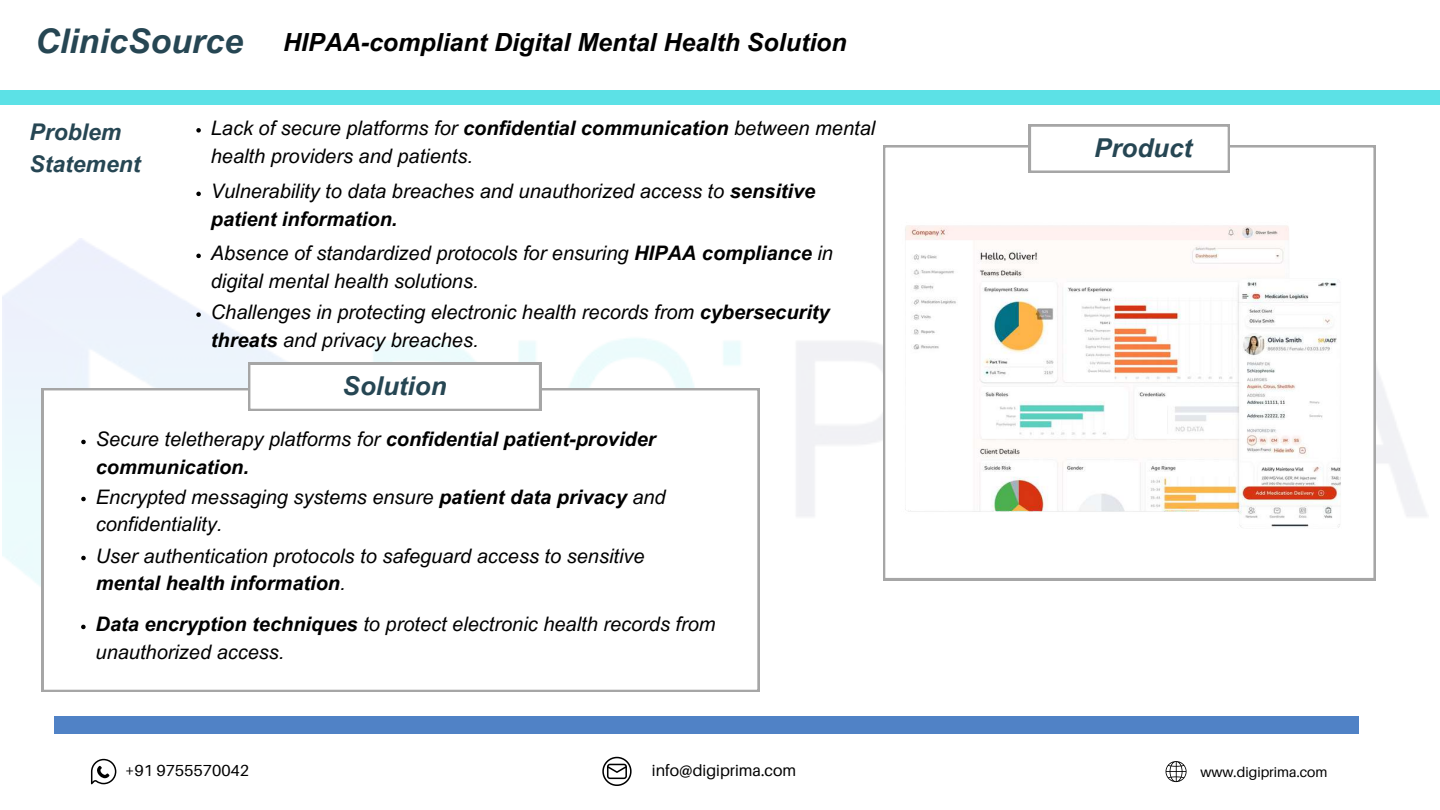
<style>
.page{position:relative;width:1440px;height:810px;background:#fff}
.page>*{position:absolute;margin:0;border:0;box-sizing:border-box;transform-origin:0 0}
.t1{font:italic 700 26px "Arial MT Pro";color:#264653}
.t2{font:italic 700 25px "Arial MT Pro";color:#000}
.t3{font:italic 700 23px/31.5px "Arial MT Pro";color:#264653}
.t4{font:italic 20px/27.8px "Arial MT Pro";color:#000}
.t5{font:16px "Aileron";color:#000}
.t6{font:14px "Aileron";color:#000}
.s1{font-size:34px;color:#264653}
.s2{font-weight:700}
</style>
<div class="page">
<svg style="left:42px;top:388px;width:717px;height:304px"></svg>
<svg style="left:248px;top:363px;width:293px;height:48px"></svg>
<svg style="left:883px;top:145px;width:493px;height:435px"></svg>
<svg style="left:1029px;top:125px;width:201px;height:48px"></svg>
<svg style="left:91px;top:759px;width:25px;height:25px"></svg>
<svg style="left:602px;top:757px;width:30px;height:29px"></svg>
<svg style="left:1166px;top:761px;width:21px;height:21px"></svg>
<div style="left:54px;top:717px;width:1305px;height:17px;background:#5082c6"></div>
<img style="left:901px;top:221px;width:456px;height:319px">
<svg style="left:196px;top:128px;width:5px;height:5px"></svg>
<svg style="left:81px;top:440px;width:5px;height:4px"></svg>
<svg style="left:81px;top:497px;width:5px;height:4px"></svg>
<svg style="left:81px;top:556px;width:5px;height:4px"></svg>
<svg style="left:81px;top:625px;width:5px;height:4px"></svg>
<svg style="left:196px;top:192px;width:5px;height:4px"></svg>
<svg style="left:196px;top:254px;width:5px;height:4px"></svg>
<svg style="left:196px;top:312px;width:5px;height:5px"></svg>
<div style="left:0;top:90px;width:1440px;height:14px;background:#5ce1e6"></div>
<p class="t2" style="left:35px;top:33px;width:813px"><span class="s1">ClinicSource</span> HIPAA-compliant Digital Mental Health Solution</p>
<p class="t3" style="left:29px;top:119px;width:113px">Problem<br>Statement</p>
<p class="t4" style="left:211px;top:116px;width:666px">Lack of secure platforms for <span class="s2">confidential communication</span> between mental health providers and patients.</p>
<p class="t4" style="left:211px;top:180px;width:606px">Vulnerability to data breaches and unauthorized access to <span class="s2">sensitive patient information.</span></p>
<p class="t4" style="left:211px;top:242px;width:624px">Absence of standardized protocols for ensuring <span class="s2">HIPAA compliance</span> in digital mental health solutions.</p>
<p class="t4" style="left:211px;top:301px;width:620px">Challenges in protecting electronic health records from <span class="s2">cybersecurity threats</span> and privacy breaches.</p>
<h1 class="t1" style="left:343px;top:376px;width:105px">Solution</h1>
<p class="t4" style="left:96px;top:428px;width:572px;line-height:28.3px">Secure teletherapy platforms for <span class="s2">confidential patient-provider communication.<br></span>Encrypted messaging systems ensure <span class="s2">patient data privacy</span> and confidentiality.</p>
<p class="t4" style="left:96px;top:544px;width:550px">User authentication protocols to safeguard access to sensitive <span class="s2">mental health information</span>.</p>
<p class="t4" style="left:96px;top:613px;width:621px"><span class="s2">Data encryption techniques</span> to protect electronic health records from unauthorized access.</p>
<h1 class="t1" style="left:1094px;top:138px;width:100px">Product</h1>
<p class="t5" style="left:125px;top:760px;width:126px">+91 9755570042</p>
<p class="t5" style="left:652px;top:760px;width:146px">info@digiprima.com</p>
<p class="t6" style="left:1201px;top:763px;width:128px">www.digiprima.com</p>
</div>
